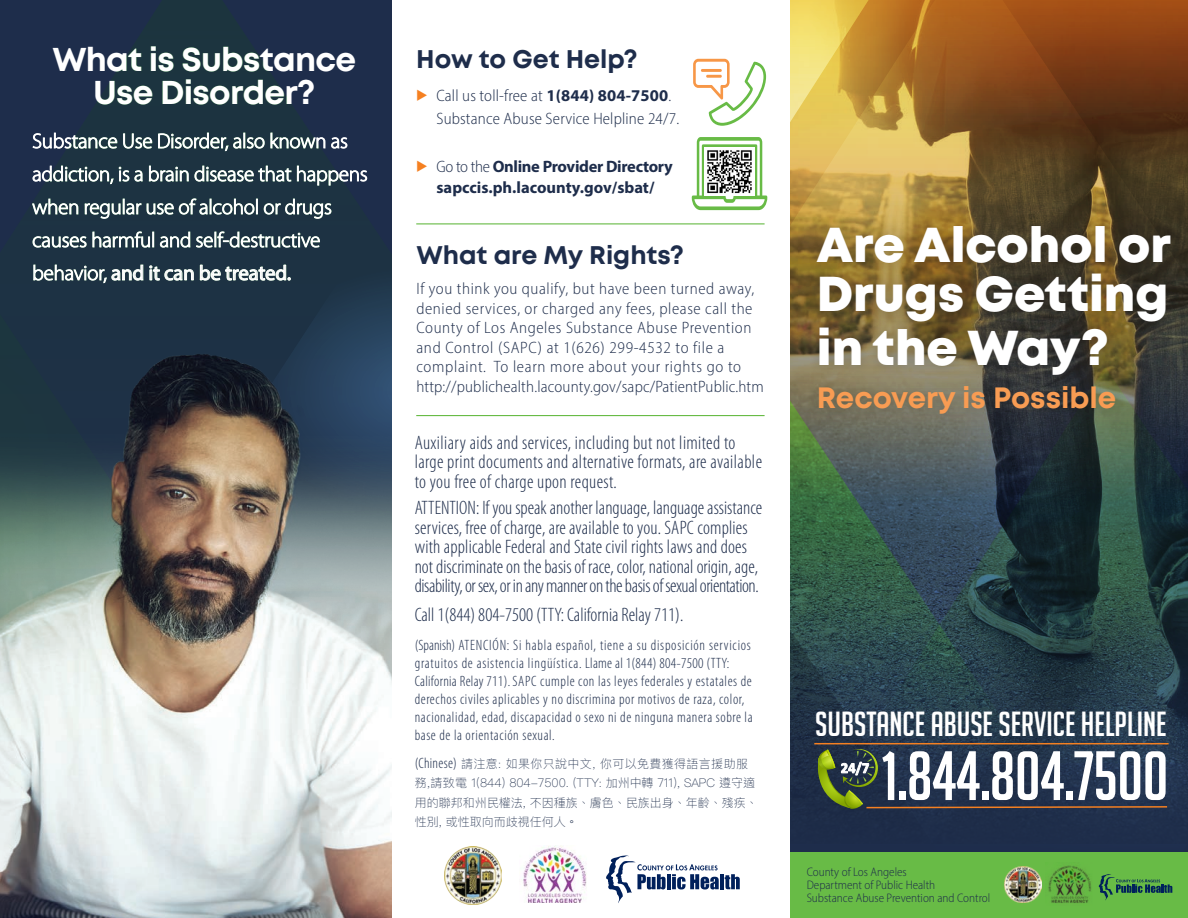
<style>
.page{position:relative;width:1188px;height:918px;background:#fff}
.page>*{position:absolute;margin:0;border:0;box-sizing:border-box;transform-origin:0 0}
.t1{font:67.95px "Big Noodle Titling";letter-spacing:-.015em;color:#fff}
.t2{font:800 48.9px/48.9px "Mont";color:#fff}
.t3{font:34.05px "Big Noodle Titling";color:#fff}
.H1_Reverse{font:700 33px/33px "Mont";letter-spacing:-.025em;color:#fff;text-align:center}
.t4{font:700 29.4px "Mont";color:#f89c53}
.t5{font:700 25.5px "Mont";letter-spacing:-.005em;color:#1e2d4b}
.t6{font:21px "Myriad Pro";letter-spacing:-.01em;color:#fff}
.t7{font:300 condensed 19.5px/19.5px "Myriad Pro";color:#1e2d4b}
.t8{font:300 condensed 19.5px/19.5px "Myriad Pro";letter-spacing:.02em;color:#1e2d4b}
.t9{font:300 semi-condensed 16.5px/19.5px "Myriad Pro";letter-spacing:.035em;color:#1e2d4b}
.t10{font:300 semi-condensed 16.5px/22.5px "Myriad Pro";letter-spacing:.01em;color:#1e2d4b}
.t11{font:700 16.5px/21px "Myriad Pro";letter-spacing:-.01em;color:#1e2d4b;text-align:center}
.t12{font:300 condensed 15px/18px "Myriad Pro";letter-spacing:.04em;color:#1e2d4b}
.t13{font:300 semi-condensed 12.3px/12.8px "Myriad Pro";color:#1e2d4b}
.t14{font:100 12px/19.5px "Ping Fang TC";color:#1e2d4b}
.s1{font-weight:300}
.s2{color:#f58021}
.s3{font-weight:700;font-stretch:normal}
.s4{font-weight:300;font-stretch:semi-condensed}
.s5{font-family:"Myriad Pro";font-weight:300;font-stretch:condensed;font-size:15px}
</style>
<div class="page">
<svg style="left:1006px;top:0;width:182px;height:275px;background:#683c19"></svg>
<svg style="left:865px;top:275px;width:323px;height:331px;background:#233a3a"></svg>
<svg style="left:865px;top:589px;width:231px;height:17px;background:#233b3d"></svg>
<svg style="left:865px;top:606px;width:323px;height:246px;background:#253b49"></svg>
<svg style="left:865px;top:0;width:141px;height:549px;background:#846c44"></svg>
<div style="left:790px;top:852px;width:398px;height:66px;background:#68bb46"></div>
<div style="left:806px;top:214px;width:376px;height:211px;background:#231f20;opacity:.25"></div>
<img style="left:0;top:0;width:865px;height:918px">
<svg style="left:693px;top:59px;width:73px;height:67px"></svg>
<hr style="left:416px;top:223px;width:349px;height:1px;background:#68bb46">
<hr style="left:416px;top:415px;width:349px;height:1px;background:#68bb46">
<img style="left:519px;top:846px;width:73px;height:57px">
<img style="left:1048px;top:865px;width:44px;height:38px">
<svg style="left:606px;top:855px;width:113px;height:48px"></svg>
<hr style="left:720px;top:874px;width:4px;height:15px;background:#00205b">
<svg style="left:725px;top:874px;width:15px;height:15px"></svg>
<img style="left:444px;top:846px;width:58px;height:58px">
<svg style="left:1099px;top:874px;width:73px;height:27px"></svg>
<img style="left:1005px;top:866px;width:36px;height:37px">
<hr style="left:814px;top:743px;width:355px;height:1px;background:#f58021">
<svg style="left:811px;top:749px;width:358px;height:64px;background:#2d3b4a"></svg>
<svg style="left:692px;top:137px;width:75px;height:73px"></svg>
<img style="left:704px;top:148px;width:51px;height:48px">
<p class="H1_Reverse" style="left:52px;top:43px;width:305px">What is Substance<br>Use Disorder?</p>
<p class="t6" style="left:32px;top:260px;width:260px"><span class="s1">behavior,</span> and it can be treated.</p>
<h1 class="t5" style="left:416px;top:42px;width:223px">How to Get Help?</h1>
<p class="t10" style="left:436px;top:84px;width:244px;text-indent:-20px"><span class="s2">◆</span> Call us toll-free at <span class="s3">1(844) 804-7500</span>.<br>Substance Abuse Service Helpline 24/7.</p>
<p class="t11" style="left:416px;top:155px;width:258px"><span class="s2">◆</span> <span class="s4">Go to the</span> Online Provider Directory sapccis.ph.lacounty.gov/sbat/</p>
<p class="t2" style="left:817px;top:221px;width:356px">Are Alcohol or<br>Drugs Getting</p>
<p class="t2" style="left:817px;top:324px;width:294px">in the Way?</p>
<p class="t4" style="left:817px;top:378px;width:301px">Recovery is Possible</p>
<h1 class="t5" style="left:416px;top:238px;width:269px">What are My Rights?</h1>
<p class="t9" style="left:416px;top:279px;width:349px">If you think you qualify, but have been turned away, denied services, or charged any fees, please call the County of Los Angeles Substance Abuse Prevention and Control (SAPC) at 1(626) 299-4532 to file a complaint. To learn more about your rights go to http://publichealth.lacounty.gov/sapc/PatientPublic.htm</p>
<p class="t8" style="left:415px;top:433px;width:349px">Auxiliary aids and services, including but not limited to large print documents and alternative formats, are available to you free of charge upon request.</p>
<p class="t7" style="left:415px;top:498px;width:349px">ATTENTION: If you speak another language, language assistance services, free of charge, are available to you. SAPC complies with applicable Federal and State civil rights laws and does not discriminate on the basis of race, color, national origin, age, disability, or sex, or in any manner on the basis of sexual orientation.</p>
<p class="t7" style="left:415px;top:605px;width:270px">Call 1(844) 804-7500 (TTY: California Relay 711).</p>
<p class="t12" style="left:415px;top:636px;width:339px">(Spanish) ATENCIÓN: Si habla español, tiene a su disposición servicios gratuitos de asistencia lingüística. Llame al 1(844) 804-7500 (TTY:<br>California Relay 711). SAPC cumple con las leyes federales y estatales de derechos civiles aplicables y no discrimina por motivos de raza, color, nacionalidad, edad, discapacidad o sexo ni de ninguna manera sobre la base de la orientación sexual.</p>
<p class="t14" style="left:415px;top:753px;width:345px"><span class="s5">(Chinese)</span> 請注意: 如果你只說中文, 你可以免費獲得語言援助服務,請致電 1(844) 804-7500. (TTY: 加州中轉 711), SAPC 遵守適用的聯邦和州民權法, 不因種族、膚色、民族出身、年齡、殘疾、性別, 或性取向而歧視任何人<span class="s1">。</span></p>
<p class="t1" style="left:881px;top:739px;width:289px">1.844.804.7500</p>
<p class="t3" style="left:815px;top:705px;width:353px">SUBSTANCE ABUSE SERVICE HELPLINE</p>
<p class="t13" style="left:807px;top:866px;width:102px">County of Los Angeles</p>
<p class="t13" style="left:807px;top:879px;width:185px">Department of Public Health<br>Substance Abuse Prevention and Control</p>
</div>
